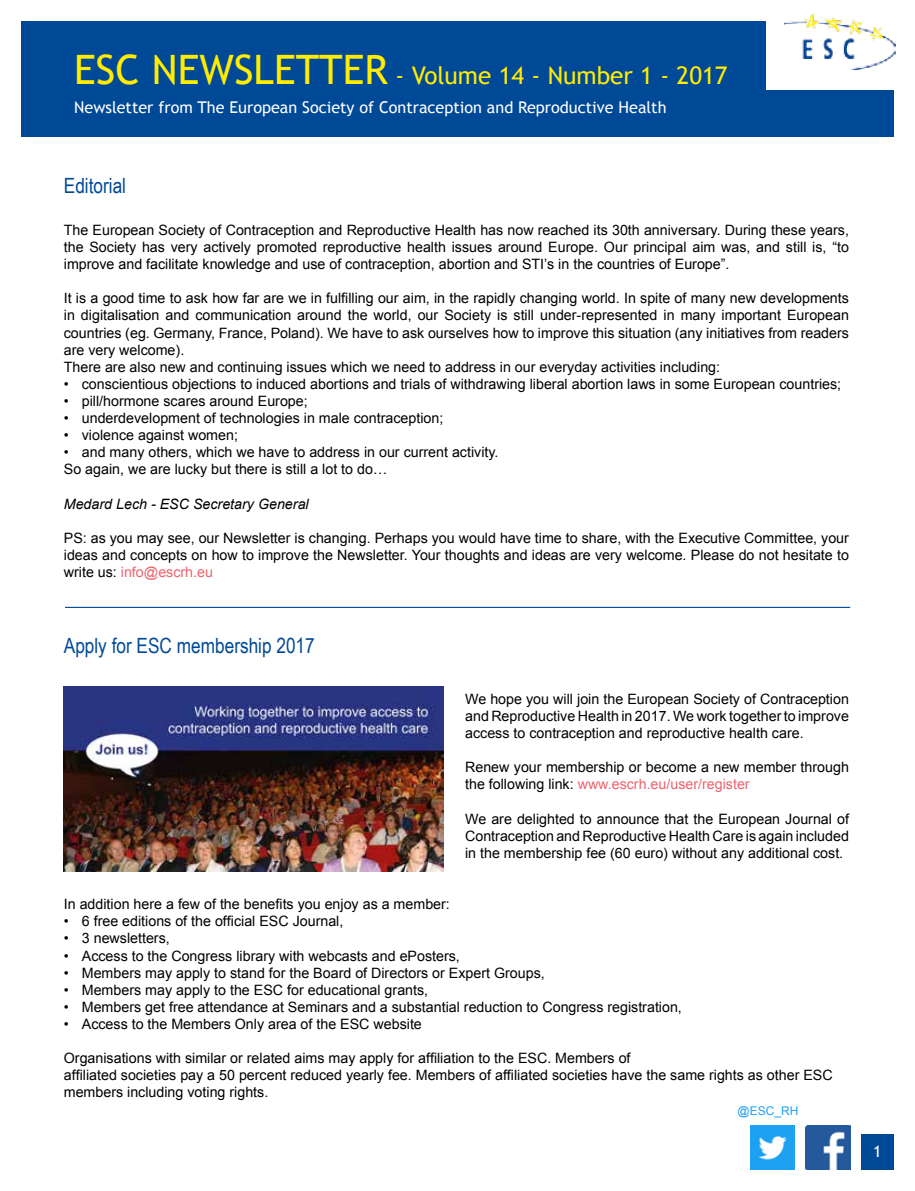
<style>
.page{position:relative;width:915px;height:1191px;background:#fff}
.page>*{position:absolute;margin:0;border:0;box-sizing:border-box;transform-origin:0 0}
.t1{font:24.3px "Trebuchet MS";color:#ffec00}
.t2{font:21px "Arial Narrow";color:#004996}
.t3{font:16.2px "Trebuchet MS";color:#fff}
.t4{font:14.25px/17.1px "Arial";color:#000;text-align:justify}
.t5{font:italic 14.25px "Arial";color:#000}
.t6{font:12px "Arial";color:#1da1f2}
.s1{font-size:40.5px}
.s2{color:#ec646e}
</style>
<div class="page">
<div style="left:21px;top:21px;width:872px;height:116px;background:#004996"></div>
<div style="left:765px;top:0;width:149px;height:89px;background:#fff"></div>
<img style="left:784px;top:15px;width:111px;height:54px">
<div style="left:860px;top:1134px;width:33px;height:35px;background:#004996"></div>
<hr style="left:65px;top:607px;width:784px;height:1px;background:#004996">
<img style="left:805px;top:1125px;width:44px;height:44px">
<img style="left:750px;top:1125px;width:44px;height:44px">
<img style="left:64px;top:687px;width:379px;height:185px">
<h1 class="t1" style="left:74px;top:61px;width:654px"><span class="s1">ESC NEWSLETTER</span> - Volume 14 - Number 1 - 2017</h1>
<p class="t3" style="left:74px;top:98px;width:593px">Newsletter from The European Society of Contraception and Reproductive Health</p>
<h2 class="t2" style="left:64px;top:170px;width:64px">Editorial</h2>
<p class="t4" style="left:64px;top:221px;width:786px">The European Society of Contraception and Reproductive Health has now reached its 30th anniversary. During these years, the Society has very actively promoted reproductive health issues around Europe. Our principal aim was, and still is, “to improve and facilitate knowledge and use of contraception, abortion and STI’s in the countries of Europe”.</p>
<p class="t4" style="left:64px;top:290px;width:786px;text-align:left">It is a good time to ask how far are we in fulfilling our aim, in the rapidly changing world. In spite of many new developments in digitalisation and communication around the world, our Society is still under-represented in many important European countries (eg. Germany, France, Poland). We have to ask ourselves how to improve this situation (any initiatives from readers are very welcome).<br>There are also new and continuing issues which we need to address in our everyday activities including:</p>
<p class="t4" style="left:64px;top:375px;width:778px">• conscientious objections to induced abortions and trials of withdrawing liberal abortion laws in some European countries;</p>
<p class="t4" style="left:64px;top:392px;width:245px">• pill/hormone scares around Europe;</p>
<p class="t4" style="left:64px;top:409px;width:381px">• underdevelopment of technologies in male contraception;</p>
<p class="t4" style="left:64px;top:427px;width:176px">• violence against women;</p>
<p class="t4" style="left:64px;top:444px;width:436px">• and many others, which we have to address in our current activity.<br>So again, we are lucky but there is still a lot to do…</p>
<p class="t5" style="left:64px;top:494px;width:246px">Medard Lech - ESC Secretary General</p>
<p class="t4" style="left:64px;top:529px;width:786px">PS: as you may see, our Newsletter is changing. Perhaps you would have time to share, with the Executive Committee, your ideas and concepts on how to improve the Newsletter. Your thoughts and ideas are very welcome. Please do not hesitate to write us: <span class="s2">info@escrh.eu</span></p>
<h2 class="t2" style="left:64px;top:630px;width:252px">Apply for ESC membership 2017</h2>
<p class="t4" style="left:465px;top:690px;width:385px">We hope you will join the European Society of Contraception and Reproductive Health in 2017. We work together to improve access to contraception and reproductive health care.</p>
<p class="t4" style="left:465px;top:759px;width:385px">Renew your membership or become a new member through the following link: <span class="s2">www.escrh.eu/user/register</span></p>
<p class="t4" style="left:465px;top:810px;width:385px">We are delighted to announce that the European Journal of Contraception and Reproductive Health Care is again included in the membership fee (60 euro) without any additional cost.</p>
<p class="t4" style="left:64px;top:895px;width:387px">In addition here a few of the benefits you enjoy as a member:</p>
<p class="t4" style="left:64px;top:913px;width:281px">• 6 free editions of the official ESC Journal,</p>
<p class="t4" style="left:64px;top:930px;width:107px">• 3 newsletters,</p>
<p class="t4" style="left:64px;top:947px;width:397px">• Access to the Congress library with webcasts and ePosters,</p>
<p class="t4" style="left:64px;top:964px;width:482px">• Members may apply to stand for the Board of Directors or Expert Groups,</p>
<p class="t4" style="left:64px;top:981px;width:366px">• Members may apply to the ESC for educational grants,</p>
<p class="t4" style="left:64px;top:998px;width:619px">• Members get free attendance at Seminars and a substantial reduction to Congress registration,</p>
<p class="t4" style="left:64px;top:1015px;width:359px">• Access to the Members Only area of the ESC website</p>
<p class="t4" style="left:64px;top:1049px;width:770px;text-align:left">Organisations with similar or related aims may apply for affiliation to the ESC. Members of<br>affiliated societies pay a 50 percent reduced yearly fee. Members of affiliated societies have the same rights as other ESC members including voting rights.</p>
<p class="t6" style="left:737px;top:1103px;width:62px">@ESC_RH</p>
<p class="t3" style="left:872px;top:1141px;width:10px">1</p>
</div>
